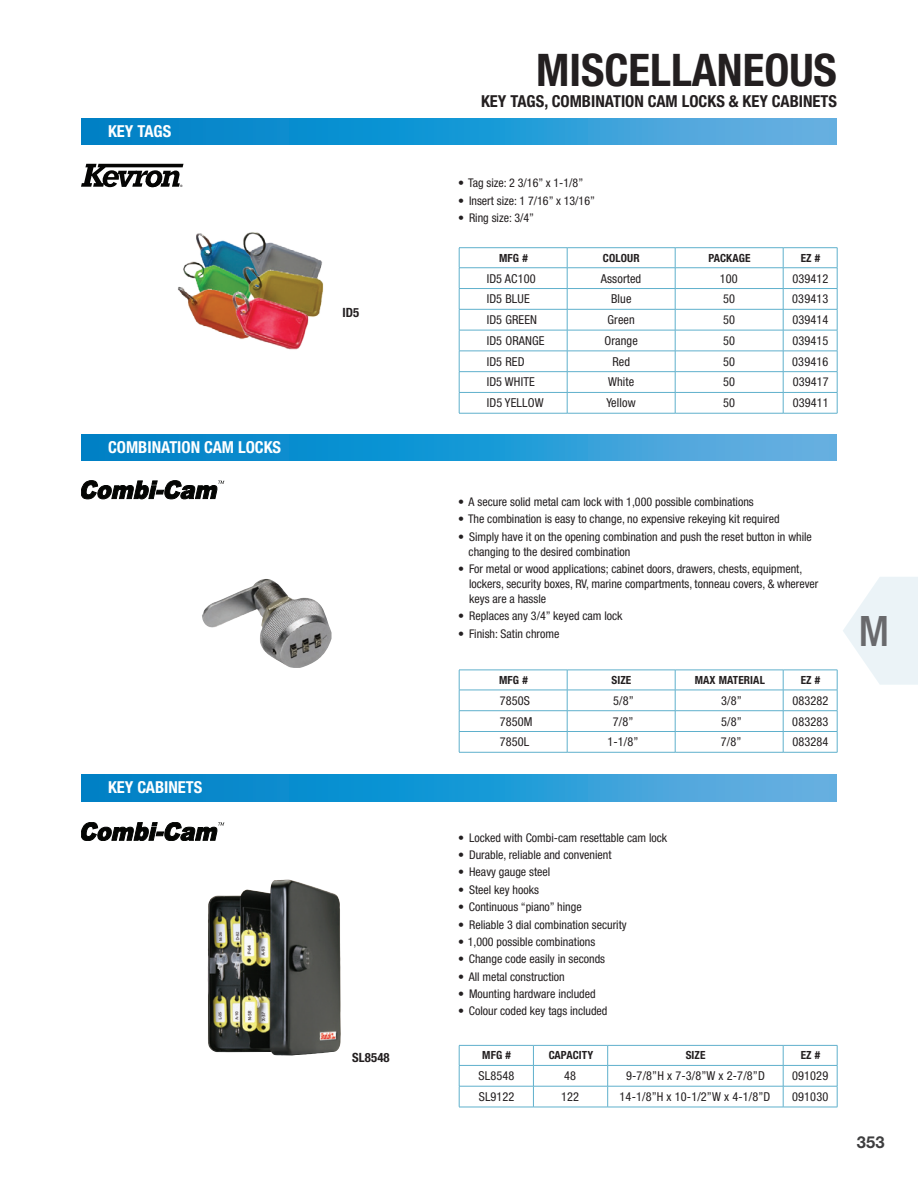
<style>
.page{position:relative;width:918px;height:1188px;background:#fff}
.page>*{position:absolute;margin:0;border:0;box-sizing:border-box;transform-origin:0 0}
.t1{font:700 condensed 45px "Helvetica Neue LT Std";color:#231f20}
.t2{font:500 condensed 42px "Helvetica Neue LT Std";color:#69696c}
.t3{font:700 condensed 16.5px "Helvetica Neue LT Std";color:#231f20}
.t4{font:700 condensed 16.5px "Helvetica Neue LT Std";color:#fff}
.t5{font:700 16.5px "Helvetica Neue LT Std";color:#3e3e3f}
.t6{font:700 condensed 12.75px "Helvetica Neue LT Std";color:#231f20}
.t7{font:condensed 12.3px "Helvetica Neue LT Std";letter-spacing:.01em;color:#231f20}
.t8{font:condensed 12px/15px "Helvetica Neue LT Std";color:#231f20}
.t9{font:700 condensed 11.25px "Helvetica Neue LT Std";letter-spacing:.01em;color:#231f20}
.t10{font:italic 700 3.15px "Arial";color:#231f20}
</style>
<div class="page">
<svg style="left:81px;top:119px;width:756px;height:16px;background:#2598d4"></svg>
<hr style="left:459px;top:1086px;width:74px;height:1px;background:#5fb0cc">
<hr style="left:533px;top:1086px;width:75px;height:1px;background:#5fb0cc">
<svg style="left:533px;top:1053px;width:1px;height:54px"></svg>
<hr style="left:608px;top:1086px;width:175px;height:1px;background:#5fb0cc">
<svg style="left:607px;top:1053px;width:1px;height:54px"></svg>
<hr style="left:783px;top:1086px;width:54px;height:1px;background:#5fb0cc">
<svg style="left:783px;top:1053px;width:1px;height:54px"></svg>
<hr style="left:459px;top:1107px;width:74px;height:1px;background:#5fb0cc">
<hr style="left:533px;top:1107px;width:75px;height:1px;background:#5fb0cc">
<hr style="left:608px;top:1107px;width:175px;height:1px;background:#5fb0cc">
<hr style="left:783px;top:1107px;width:54px;height:1px;background:#5fb0cc">
<svg style="left:459px;top:1053px;width:1px;height:54px"></svg>
<svg style="left:837px;top:1053px;width:1px;height:54px"></svg>
<hr style="left:459px;top:1065px;width:74px;height:1px;background:#5fb0cc">
<hr style="left:533px;top:1065px;width:75px;height:1px;background:#5fb0cc">
<hr style="left:608px;top:1065px;width:175px;height:1px;background:#5fb0cc">
<hr style="left:783px;top:1065px;width:54px;height:1px;background:#5fb0cc">
<img style="left:81px;top:135px;width:837px;height:918px">
<h3 class="t4" style="left:108px;top:121px;width:65px">KEY TAGS</h3>
<p class="t10" style="left:180px;top:184px;width:4px">®</p>
<h3 class="t4" style="left:108px;top:437px;width:175px">COMBINATION CAM LOCKS</h3>
<p class="t6" style="left:342px;top:304px;width:18px">ID 5</p>
<h3 class="t4" style="left:108px;top:778px;width:96px">KEY CABINETS</h3>
<p class="t6" style="left:352px;top:1050px;width:39px">SL8548</p>
<h1 class="t1" style="left:536px;top:43px;width:302px">MISCELLANEOUS</h1>
<h3 class="t3" style="left:481px;top:91px;width:357px">KEY TAGS, COMBINATION CAM LOCKS &amp; KEY CABINETS</h3>
<p class="t8" style="left:458px;top:175px;width:127px">• Tag size: 2 3/16” x 1-1/8”</p>
<p class="t8" style="left:458px;top:193px;width:138px">• Insert size: 1 7/16” x 13/16”</p>
<p class="t8" style="left:458px;top:210px;width:77px">• Ring size: 3/4”</p>
<p class="t9" style="left:499px;top:251px;width:30px">MFG #</p>
<p class="t9" style="left:603px;top:251px;width:38px">COLOUR</p>
<p class="t9" style="left:708px;top:251px;width:44px">PACKAGE</p>
<p class="t9" style="left:801px;top:251px;width:21px">EZ #</p>
<p class="t7" style="left:487px;top:271px;width:50px">ID5 AC100</p>
<p class="t7" style="left:601px;top:271px;width:42px">Assorted</p>
<p class="t7" style="left:720px;top:271px;width:19px">100</p>
<p class="t7" style="left:792px;top:271px;width:38px">039412</p>
<p class="t7" style="left:487px;top:292px;width:44px">ID5 BLUE</p>
<p class="t7" style="left:611px;top:292px;width:22px">Blue</p>
<p class="t7" style="left:723px;top:292px;width:13px">50</p>
<p class="t7" style="left:792px;top:292px;width:38px">039413</p>
<p class="t7" style="left:487px;top:313px;width:52px">ID5 GREEN</p>
<p class="t7" style="left:608px;top:313px;width:29px">Green</p>
<p class="t7" style="left:723px;top:313px;width:13px">50</p>
<p class="t7" style="left:792px;top:313px;width:38px">039414</p>
<p class="t7" style="left:487px;top:333px;width:59px">ID5 ORANGE</p>
<p class="t7" style="left:604px;top:333px;width:35px">Orange</p>
<p class="t7" style="left:723px;top:333px;width:13px">50</p>
<p class="t7" style="left:792px;top:333px;width:38px">039415</p>
<p class="t7" style="left:487px;top:354px;width:39px">ID5 RED</p>
<p class="t7" style="left:612px;top:354px;width:19px">Red</p>
<p class="t7" style="left:723px;top:354px;width:13px">50</p>
<p class="t7" style="left:792px;top:354px;width:38px">039416</p>
<p class="t7" style="left:487px;top:375px;width:50px">ID5 WHITE</p>
<p class="t7" style="left:608px;top:375px;width:28px">White</p>
<p class="t7" style="left:723px;top:375px;width:13px">50</p>
<p class="t7" style="left:793px;top:375px;width:38px">039417</p>
<p class="t7" style="left:487px;top:396px;width:58px">ID5 YELLOW</p>
<p class="t7" style="left:606px;top:396px;width:31px">Yellow</p>
<p class="t7" style="left:723px;top:396px;width:13px">50</p>
<p class="t7" style="left:793px;top:396px;width:38px">039411</p>
<p class="t8" style="left:458px;top:494px;width:297px">• A secure solid metal cam lock with 1,000 possible combinations</p>
<p class="t8" style="left:458px;top:511px;width:323px">• The combination is easy to change, no expensive rekeying kit required</p>
<p class="t8" style="left:469px;top:529px;width:345px;text-indent:-10px">• Simply have it on the opening combination and push the reset button in while changing to the desired combination</p>
<p class="t8" style="left:469px;top:561px;width:351px;text-indent:-11px">• For metal or wood applications; cabinet doors, drawers, chests, equipment, lockers, security boxes, RV, marine compartments, tonneau covers, &amp; wherever keys are a hassle</p>
<p class="t8" style="left:458px;top:608px;width:166px">• Replaces any 3/4” keyed cam lock</p>
<p class="t8" style="left:458px;top:626px;width:103px">• Finish: Satin chrome</p>
<p class="t9" style="left:499px;top:673px;width:30px">MFG #</p>
<p class="t9" style="left:611px;top:673px;width:21px">SIZE</p>
<p class="t9" style="left:695px;top:673px;width:72px">MAX MATERIAL</p>
<p class="t9" style="left:801px;top:673px;width:21px">EZ #</p>
<p class="t7" style="left:500px;top:693px;width:32px">7850S</p>
<p class="t7" style="left:613px;top:693px;width:22px">5/8”</p>
<p class="t7" style="left:721px;top:693px;width:22px">3/8”</p>
<p class="t7" style="left:792px;top:693px;width:38px">083282</p>
<p class="t7" style="left:500px;top:714px;width:34px">7850M</p>
<p class="t7" style="left:613px;top:714px;width:22px">7/8”</p>
<p class="t7" style="left:721px;top:714px;width:22px">5/8”</p>
<p class="t7" style="left:792px;top:714px;width:38px">083283</p>
<p class="t7" style="left:500px;top:735px;width:31px">7850L</p>
<p class="t7" style="left:607px;top:735px;width:33px">1-1/8”</p>
<p class="t7" style="left:721px;top:735px;width:22px">7/8”</p>
<p class="t7" style="left:792px;top:735px;width:38px">083284</p>
<h2 class="t2" style="left:859px;top:607px;width:32px">M</h2>
<p class="t8" style="left:458px;top:830px;width:210px">• Locked with Combi-cam resettable cam lock</p>
<p class="t8" style="left:458px;top:847px;width:155px">• Durable, reliable and convenient</p>
<p class="t8" style="left:458px;top:865px;width:94px">• Heavy gauge steel</p>
<p class="t8" style="left:458px;top:882px;width:82px">• Steel key hooks</p>
<p class="t8" style="left:458px;top:899px;width:125px">• Continuous “piano” hinge</p>
<p class="t8" style="left:458px;top:917px;width:170px">• Reliable 3 dial combination security</p>
<p class="t8" style="left:458px;top:934px;width:139px">• 1,000 possible combinations</p>
<p class="t8" style="left:458px;top:951px;width:148px">• Change code easily in seconds</p>
<p class="t8" style="left:458px;top:969px;width:108px">• All metal construction</p>
<p class="t8" style="left:458px;top:986px;width:139px">• Mounting hardware included</p>
<p class="t8" style="left:458px;top:1004px;width:151px">• Colour coded key tags included</p>
<p class="t9" style="left:482px;top:1049px;width:30px">MFG #</p>
<p class="t9" style="left:549px;top:1049px;width:46px">CAPACITY</p>
<p class="t9" style="left:686px;top:1049px;width:21px">SIZE</p>
<p class="t9" style="left:801px;top:1049px;width:21px">EZ #</p>
<p class="t7" style="left:479px;top:1069px;width:37px">SL8548</p>
<p class="t7" style="left:564px;top:1069px;width:13px">48</p>
<p class="t7" style="left:626px;top:1069px;width:140px">9-7/8”H x 7-3/8”W x 2-7/8”D</p>
<p class="t7" style="left:792px;top:1069px;width:38px">091029</p>
<p class="t7" style="left:479px;top:1090px;width:37px">SL9122</p>
<p class="t7" style="left:561px;top:1090px;width:19px">122</p>
<p class="t7" style="left:620px;top:1090px;width:152px">14-1/8”H x 10-1/2”W x 4-1/8”D</p>
<p class="t7" style="left:792px;top:1090px;width:38px">091030</p>
<h3 class="t5" style="left:857px;top:1132px;width:29px">353</h3>
</div>
